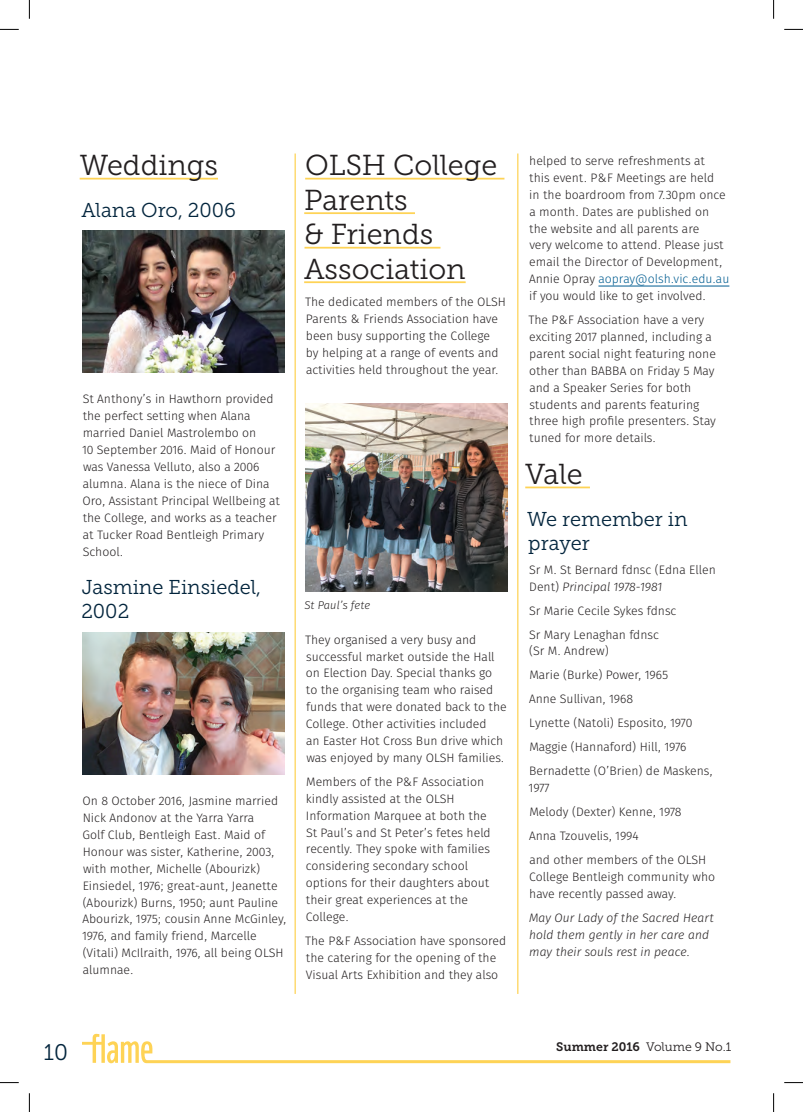
<style>
.page{position:relative;width:803px;height:1112px;background:#fff}
.page>*{position:absolute;margin:0;border:0;box-sizing:border-box;transform-origin:0 0}
.t1{font:28.75px/34.5px "Museo Slab 300";color:#231f20}
.t2{font:22.5px "Museo Slab 300";color:#03253d}
.t3{font:20px/24px "Museo Slab 300";color:#03253d}
.t4{font:12.25px/16.9px "Fira Sans OT Light";color:#231f20}
.t5{font:italic 12.25px/16.9px "Fira Sans OT Light";color:#231f20}
.t6{font:12.25px "Museo Slab 300";color:#231f20}
.t7{font:italic 11.25px "Fira Sans OT Light";color:#231f20}
.s1{color:#005d91}
.s2{font-style:italic}
.s3{font-family:"Museo Slab 700"}
</style>
<div class="page">
<hr style="left:517px;top:153px;width:1px;height:840px;background:#fed356">
<hr style="left:295px;top:153px;width:1px;height:840px;background:#fed356">
<svg style="left:83px;top:1033px;width:647px;height:29px"></svg>
<hr style="left:80px;top:178px;width:138px;height:1px;background:#fed356">
<img style="left:83px;top:230px;width:201px;height:142px">
<img style="left:83px;top:632px;width:201px;height:142px">
<hr style="left:305px;top:178px;width:199px;height:1px;background:#fed356">
<hr style="left:304px;top:212px;width:111px;height:2px;background:#fed356">
<hr style="left:304px;top:247px;width:136px;height:1px;background:#fed356">
<hr style="left:304px;top:281px;width:162px;height:2px;background:#fed356">
<hr style="left:598px;top:286px;width:131px;height:1px;background:#005d91">
<hr style="left:525px;top:486px;width:65px;height:2px;background:#fed356">
<img style="left:306px;top:403px;width:202px;height:188px">
<svg style="left:0;top:29px;width:19px;height:1px"></svg>
<svg style="left:784px;top:29px;width:19px;height:1px"></svg>
<svg style="left:0;top:1082px;width:19px;height:1px"></svg>
<svg style="left:784px;top:1082px;width:19px;height:1px"></svg>
<svg style="left:29px;top:0;width:1px;height:19px"></svg>
<svg style="left:29px;top:1093px;width:1px;height:18px"></svg>
<svg style="left:773px;top:0;width:1px;height:19px"></svg>
<svg style="left:773px;top:1093px;width:1px;height:18px"></svg>
<h1 class="t1" style="left:80px;top:148px;width:140px">Weddings</h1>
<h3 class="t3" style="left:81px;top:198px;width:156px">Alana Oro, 2006</h3>
<p class="t4" style="left:82px;top:391px;width:199px">St Anthony’s in Hawthorn provided the perfect setting when Alana married Daniel Mastrolembo on<br>10 September 2016. Maid of Honour was Vanessa Velluto, also a 2006 alumna. Alana is the niece of Dina<br>Oro, Assistant Principal Wellbeing at the College, and works as a teacher at Tucker Road Bentleigh Primary<br>School.</p>
<h3 class="t3" style="left:81px;top:574px;width:181px">Jasmine Einsiedel,<br>2002</h3>
<p class="t4" style="left:82px;top:793px;width:206px">On 8 October 2016, Jasmine married Nick Andonov at the Yarra Yarra<br>Golf Club, Bentleigh East. Maid of Honour was sister, Katherine, 2003, with mother, Michelle (Abourizk)<br>Einsiedel, 1976; great-aunt, Jeanette (Abourizk) Burns, 1950; aunt Pauline Abourizk, 1975; cousin Anne McGinley, 1976, and family friend, Marcelle (Vitali) McIlraith, 1976, all being OLSH alumnae.</p>
<h1 class="t1" style="left:304px;top:148px;width:195px">OLSH College<br>Parents<br>&amp; Friends<br>Association</h1>
<p class="t4" style="left:305px;top:294px;width:202px">The dedicated members of the OLSH Parents &amp; Friends Association have been busy supporting the College<br>by helping at a range of events and activities held throughout the year.</p>
<p class="t7" style="left:305px;top:597px;width:67px">St Paul’s fete</p>
<p class="t4" style="left:305px;top:631px;width:203px">They organised a very busy and successful market outside the Hall on Election Day. Special thanks go<br>to the organising team who raised funds that were donated back to the College. Other activities included<br>an Easter Hot Cross Bun drive which was enjoyed by many OLSH families.</p>
<p class="t4" style="left:306px;top:773px;width:186px">Members of the P&amp;F Association kindly assisted at the OLSH<br>Information Marquee at both the<br>St Paul’s and St Peter’s fetes held recently. They spoke with families considering secondary school options for their daughters about their great experiences at the<br>College.</p>
<p class="t4" style="left:305px;top:932px;width:203px">The P&amp;F Association have sponsored the catering for the opening of the<br>Visual Arts Exhibition and they also</p>
<p class="t4" style="left:529px;top:153px;width:202px">helped to serve refreshments at<br>this event. P&amp;F Meetings are held<br>in the boardroom from 7.30pm once a month. Dates are published on the website and all parents are<br>very welcome to attend. Please just email the Director of Development, Annie Opray <span class="s1">aopray@olsh.vic.edu.au </span>if you would like to get involved.</p>
<p class="t4" style="left:528px;top:312px;width:189px">The P&amp;F Association have a very exciting 2017 planned, including a parent social night featuring none other than BABBA on Friday 5 May and a Speaker Series for both students and parents featuring three high profile presenters. Stay tuned for more details.</p>
<h1 class="t1" style="left:525px;top:457px;width:59px">Vale</h1>
<h3 class="t3" style="left:527px;top:506px;width:162px">We remember in prayer</h3>
<p class="t4" style="left:529px;top:561px;width:188px">Sr M. St Bernard fdnsc (Edna Ellen<br>Dent) <span class="s2">Principal 1978-1981</span></p>
<p class="t4" style="left:529px;top:599px;width:149px;line-height:24px">Sr Marie Cecile Sykes fdnsc<br>Sr Mary Lenaghan fdnsc</p>
<p class="t4" style="left:529px;top:640px;width:185px;line-height:24px">(Sr M. Andrew)<br>Marie (Burke) Power, 1965<br>Anne Sullivan, 1968<br>Lynette (Natoli) Esposito, 1970<br>Maggie (Hannaford) Hill, 1976<br>Bernadette (O’Brien) de Maskens,</p>
<p class="t4" style="left:529px;top:776px;width:179px;line-height:24px">1977<br>Melody (Dexter) Kenne, 1978<br>Anna Tzouvelis, 1994<br>and other members of the OLSH</p>
<p class="t4" style="left:529px;top:869px;width:188px">College Bentleigh community who have recently passed away.</p>
<p class="t5" style="left:529px;top:909px;width:186px">May Our Lady of the Sacred Heart hold them gently in her care and may their souls rest in peace.</p>
<h2 class="t2" style="left:44px;top:1040px;width:26px">10</h2>
<p class="t6" style="left:556px;top:1039px;width:177px"><span class="s3">Summer 2016</span> Volume 9 No.1</p>
</div>
